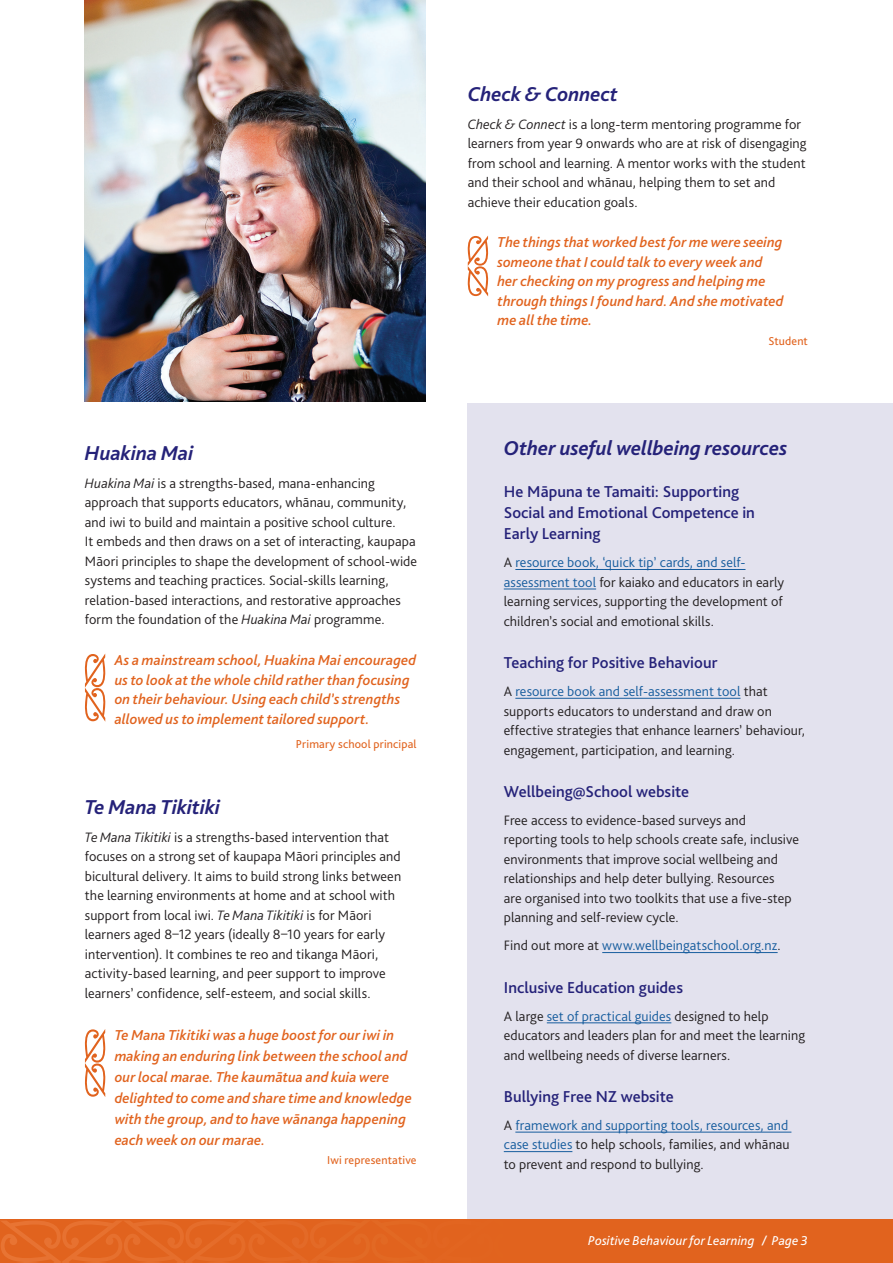
<style>
.page{position:relative;width:893px;height:1263px;background:#fff}
.page>*{position:absolute;margin:0;border:0;box-sizing:border-box;transform-origin:0 0}
.t1{font:italic 700 21px "Bliss Pro";letter-spacing:-.005em;color:#252279}
.t2{font:500 16.5px/21px "Bliss Pro";color:#252279}
.t3{font:italic 500 15px/19.5px "Bliss Pro";letter-spacing:.005em;color:#e1631e}
.t4{font:300 14.25px/19.5px "Bliss Pro";letter-spacing:.005em;color:#231f20}
.t5{font:300 14.25px "Bliss Pro";letter-spacing:.005em;color:#175d9e}
.t6{font:italic 13.5px "Bliss Pro";letter-spacing:.005em;color:#fff}
.t7{font:12px "Bliss Pro";letter-spacing:.015em;color:#e1631e}
.s1{font-style:italic}
.s2{color:#175d9e}
.s3{color:#231f20}
</style>
<div class="page">
<div style="left:468px;top:403px;width:425px;height:817px;background:#e3e2ee"></div>
<svg style="left:85px;top:1029px;width:20px;height:68px"></svg>
<svg style="left:85px;top:654px;width:20px;height:68px"></svg>
<svg style="left:468px;top:236px;width:20px;height:60px"></svg>
<div style="left:0;top:1220px;width:893px;height:43px;background:#e1631e"></div>
<img style="left:85px;top:0;width:340px;height:402px">
<hr style="left:515px;top:569px;width:230px;height:1px;background:#175d9e">
<hr style="left:504px;top:589px;width:92px;height:1px;background:#175d9e">
<hr style="left:515px;top:698px;width:225px;height:1px;background:#175d9e">
<hr style="left:602px;top:952px;width:176px;height:1px;background:#175d9e">
<hr style="left:547px;top:1022px;width:124px;height:1px;background:#175d9e">
<hr style="left:515px;top:1132px;width:276px;height:1px;background:#175d9e">
<hr style="left:504px;top:1151px;width:68px;height:1px;background:#175d9e">
<h1 class="t1" style="left:85px;top:440px;width:110px">Huakina Mai</h1>
<p class="t4" style="left:85px;top:473px;width:334px"><span class="s1">Huakina Mai</span> is a strengths-based, mana-enhancing approach that supports educators, whānau, community, and iwi to build and maintain a positive school culture.<br>It embeds and then draws on a set of interacting, kaupapa Māori principles to shape the development of school-wide systems and teaching practices. Social-skills learning, relation-based interactions, and restorative approaches form the foundation of the <span class="s1">Huakina Mai</span> programme.</p>
<p class="t3" style="left:115px;top:650px;width:303px">As a mainstream school, Huakina Mai encouraged us to look at the whole child rather than focusing on their behaviour. Using each child’s strengths allowed us to implement tailored support.</p>
<p class="t7" style="left:296px;top:736px;width:122px">Primary school principal</p>
<h1 class="t1" style="left:85px;top:793px;width:137px">Te Mana Tikitiki</h1>
<p class="t4" style="left:85px;top:827px;width:318px"><span class="s1">Te Mana Tikitiki</span> is a strengths-based intervention that focuses on a strong set of kaupapa Māori principles and bicultural delivery. It aims to build strong links between the learning environments at home and at school with support from local iwi. <span class="s1">Te Mana Tikitiki</span> is for Māori learners aged 8–12 years (ideally 8–10 years for early intervention). It combines te reo and tikanga Māori, activity-based learning, and peer support to improve learners’ confidence, self-esteem, and social skills.</p>
<p class="t3" style="left:115px;top:1024px;width:299px;line-height:21px">Te Mana Tikitiki was a huge boost for our iwi in making an enduring link between the school and our local marae. The kaumātua and kuia were delighted to come and share time and knowledge with the group, and to have wānanga happening each week on our marae.</p>
<p class="t7" style="left:327px;top:1153px;width:91px">Iwi representative</p>
<h1 class="t1" style="left:468px;top:81px;width:152px">Check &amp; Connect</h1>
<p class="t4" style="left:468px;top:114px;width:340px"><span class="s1">Check &amp; Connect</span> is a long-term mentoring programme for learners from year 9 onwards who are at risk of disengaging from school and learning. A mentor works with the student and their school and whānau, helping them to set and achieve their education goals.</p>
<p class="t3" style="left:497px;top:233px;width:288px">The things that worked best for me were seeing someone that I could talk to every week and her checking on my progress and helping me through things I found hard. And she motivated me all the time.</p>
<p class="t7" style="left:768px;top:333px;width:41px">Student</p>
<h1 class="t1" style="left:504px;top:435px;width:285px">Other useful wellbeing resources</h1>
<p class="t2" style="left:504px;top:481px;width:253px">He Māpuna te Tamaiti: Supporting<br>Social and Emotional Competence in<br>Early Learning</p>
<p class="t4" style="left:504px;top:553px;width:282px">A <span class="s2">resource book, ‘quick tip’ cards, and self&shy;assessment tool</span> for kaiako and educators in early learning services, supporting the development of children’s social and emotional skills.</p>
<p class="t2" style="left:504px;top:652px;width:215px">Teaching for Positive Behaviour</p>
<p class="t4" style="left:504px;top:682px;width:303px">A <span class="s2">resource book and self-assessment tool</span> that supports educators to understand and draw on effective strategies that enhance learners’ behaviour, engagement, participation, and learning.</p>
<p class="t2" style="left:504px;top:781px;width:187px">Wellbeing@School website</p>
<p class="t4" style="left:504px;top:810px;width:297px">Free access to evidence-based surveys and reporting tools to help schools create safe, inclusive environments that improve social wellbeing and relationships and help deter bullying. Resources<br>are organised into two toolkits that use a five-step planning and self-review cycle.</p>
<p class="t5" style="left:504px;top:937px;width:279px"><span class="s3">Find out more at</span> www.wellbeingatschool.org.nz<span class="s3">.</span></p>
<p class="t2" style="left:504px;top:977px;width:181px">Inclusive Education guides</p>
<p class="t4" style="left:504px;top:1006px;width:303px">A large <span class="s2">set of practical guides</span> designed to help educators and leaders plan for and meet the learning and wellbeing needs of diverse learners.</p>
<p class="t2" style="left:504px;top:1086px;width:171px">Bullying Free NZ website</p>
<p class="t4" style="left:504px;top:1115px;width:288px;text-align:justify">A <span class="s2">framework and supporting tools, resources, and case studies</span> to help schools, families, and whānau to prevent and respond to bullying.</p>
<p class="t6" style="left:588px;top:1232px;width:221px">Positive Behaviour for Learning / Page 3</p>
</div>
